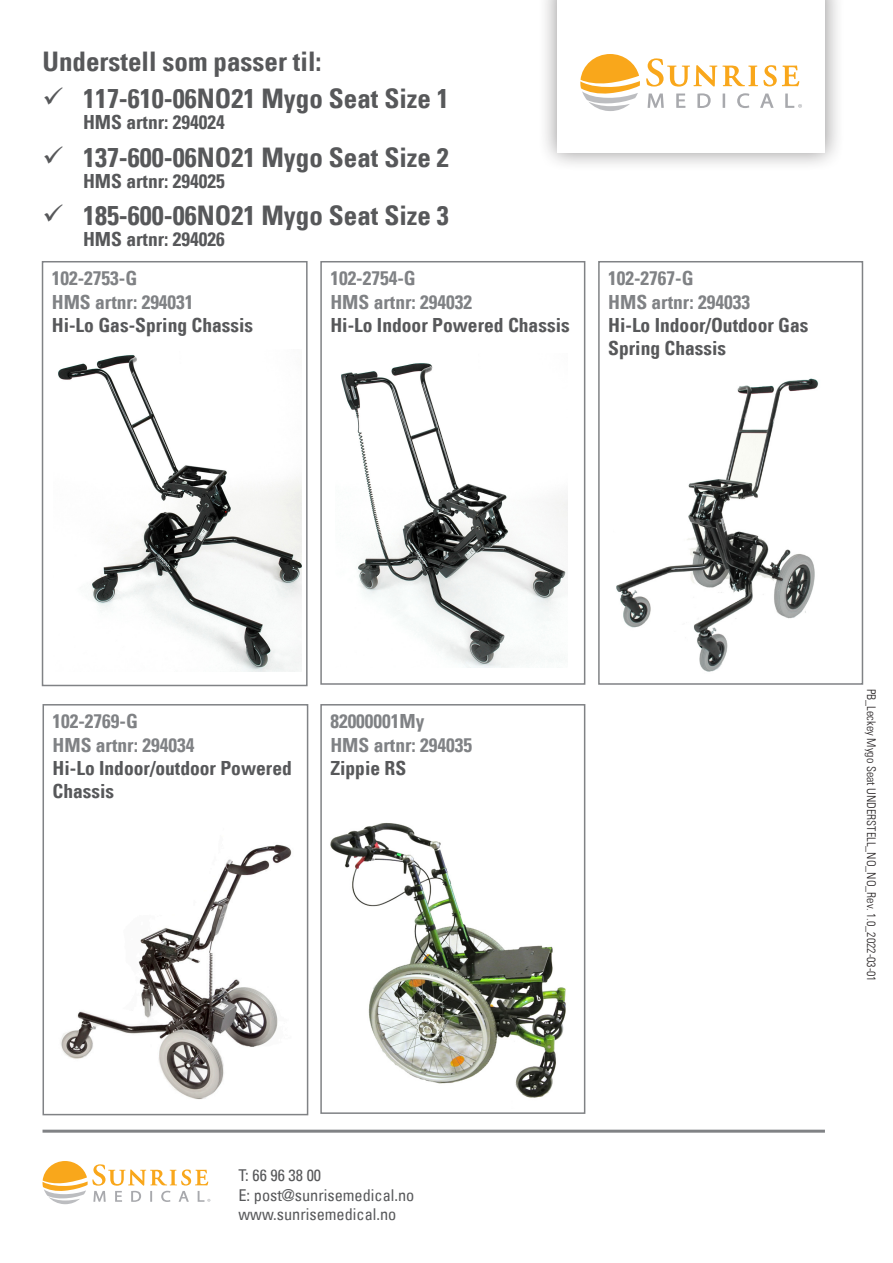
<style>
.page{position:relative;width:893px;height:1263px;background:#fff}
.page>*{position:absolute;margin:0;border:0;box-sizing:border-box;transform-origin:0 0}
.t1{font:27px "Univers Com 67 Bold Cond";color:#57585a}
.t2{font:19.5px/23.4px "Univers Com 67 Bold Cond";color:#57585a}
.t3{font:19.5px "Univers Com 67 Bold Cond";color:#808285}
.t4{font:condensed 16.35px "Univers Com 57";color:#57585a}
.t5{font:12px "Univers Com 47 Light Cond";color:#231f20}
.s1{color:#808285}
</style>
<div class="page">
<div style="left:42px;top:261px;width:266px;height:425px;border:2px solid #808285"></div>
<div style="left:43px;top:704px;width:265px;height:411px;border:2px solid #808285"></div>
<div style="left:320px;top:261px;width:265px;height:424px;border:2px solid #808285"></div>
<div style="left:598px;top:261px;width:265px;height:424px;border:2px solid #808285"></div>
<div style="left:320px;top:704px;width:265px;height:410px;border:2px solid #808285"></div>
<div style="left:537px;top:0;width:308px;height:172px;background:#231f20;opacity:.5"></div>
<div style="left:557px;top:0;width:268px;height:153px;background:#fff"></div>
<svg style="left:580px;top:54px;width:60px;height:57px"></svg>
<svg style="left:646px;top:58px;width:153px;height:29px"></svg>
<svg style="left:648px;top:94px;width:16px;height:14px"></svg>
<svg style="left:676px;top:94px;width:9px;height:14px"></svg>
<svg style="left:697px;top:93px;width:14px;height:15px"></svg>
<svg style="left:723px;top:94px;width:2px;height:14px"></svg>
<svg style="left:737px;top:93px;width:12px;height:15px"></svg>
<svg style="left:760px;top:94px;width:14px;height:14px"></svg>
<svg style="left:785px;top:94px;width:17px;height:14px"></svg>
<img style="left:58px;top:355px;width:244px;height:316px">
<img style="left:60px;top:844px;width:232px;height:256px">
<img style="left:341px;top:363px;width:227px;height:305px">
<img style="left:616px;top:378px;width:203px;height:294px">
<img style="left:330px;top:823px;width:236px;height:275px">
<svg style="left:43px;top:1161px;width:167px;height:43px"></svg>
<hr style="left:43px;top:1130px;width:782px;height:3px;background:#808285">
<p class="t1" style="left:43px;top:44px;width:280px">Understell som passer til:</p>
<p class="t1" style="left:83px;top:82px;width:367px">117-610-06NO21 Mygo Seat Size 1</p>
<p class="t2" style="left:83px;top:110px;width:143px">HMS artnr: 294024</p>
<p class="t1" style="left:83px;top:140px;width:367px">137-600-06NO21 Mygo Seat Size 2</p>
<p class="t2" style="left:83px;top:169px;width:143px">HMS artnr: 294025</p>
<p class="t1" style="left:83px;top:199px;width:367px">185-600-06NO21 Mygo Seat Size 3</p>
<p class="t2" style="left:83px;top:227px;width:143px">HMS artnr: 294026</p>
<p class="t3" style="left:52px;top:266px;width:87px">102-2753-G</p>
<p class="t2" style="left:52px;top:290px;width:203px"><span class="s1">HMS artnr: 294031<br></span>Hi-Lo Gas-Spring Chassis</p>
<p class="t3" style="left:330px;top:266px;width:87px">102-2754-G</p>
<p class="t3" style="left:330px;top:290px;width:143px">HMS artnr: 294032</p>
<p class="t2" style="left:330px;top:313px;width:241px">Hi-Lo Indoor Powered Chassis</p>
<p class="t3" style="left:608px;top:266px;width:87px">102-2767-G</p>
<p class="t3" style="left:608px;top:290px;width:143px">HMS artnr: 294033</p>
<p class="t2" style="left:608px;top:313px;width:202px">Hi-Lo Indoor/Outdoor Gas<br>Spring Chassis</p>
<p class="t3" style="left:53px;top:709px;width:87px">102-2769-G</p>
<p class="t2" style="left:53px;top:733px;width:241px"><span class="s1">HMS artnr: 294034<br></span>Hi-Lo Indoor/outdoor Powered<br>Chassis</p>
<p class="t3" style="left:330px;top:709px;width:96px">82000001My</p>
<p class="t3" style="left:330px;top:733px;width:143px">HMS artnr: 294035</p>
<p class="t2" style="left:330px;top:756px;width:77px">Zippie RS</p>
<p class="t4" style="left:238px;top:1165px;width:84px">T: 66 96 38 00</p>
<p class="t4" style="left:238px;top:1185px;width:177px">E: post@sunrisemedical.no</p>
<p class="t4" style="left:238px;top:1204px;width:159px">www.sunrisemedical.no</p>
<p class="t5" style="left:879px;top:689px;width:294px;rotate:90deg">PB_Leckey Mygo Seat UNDERSTELL_NO_NO_Rev. 1.0_2022-03-01</p>
</div>
